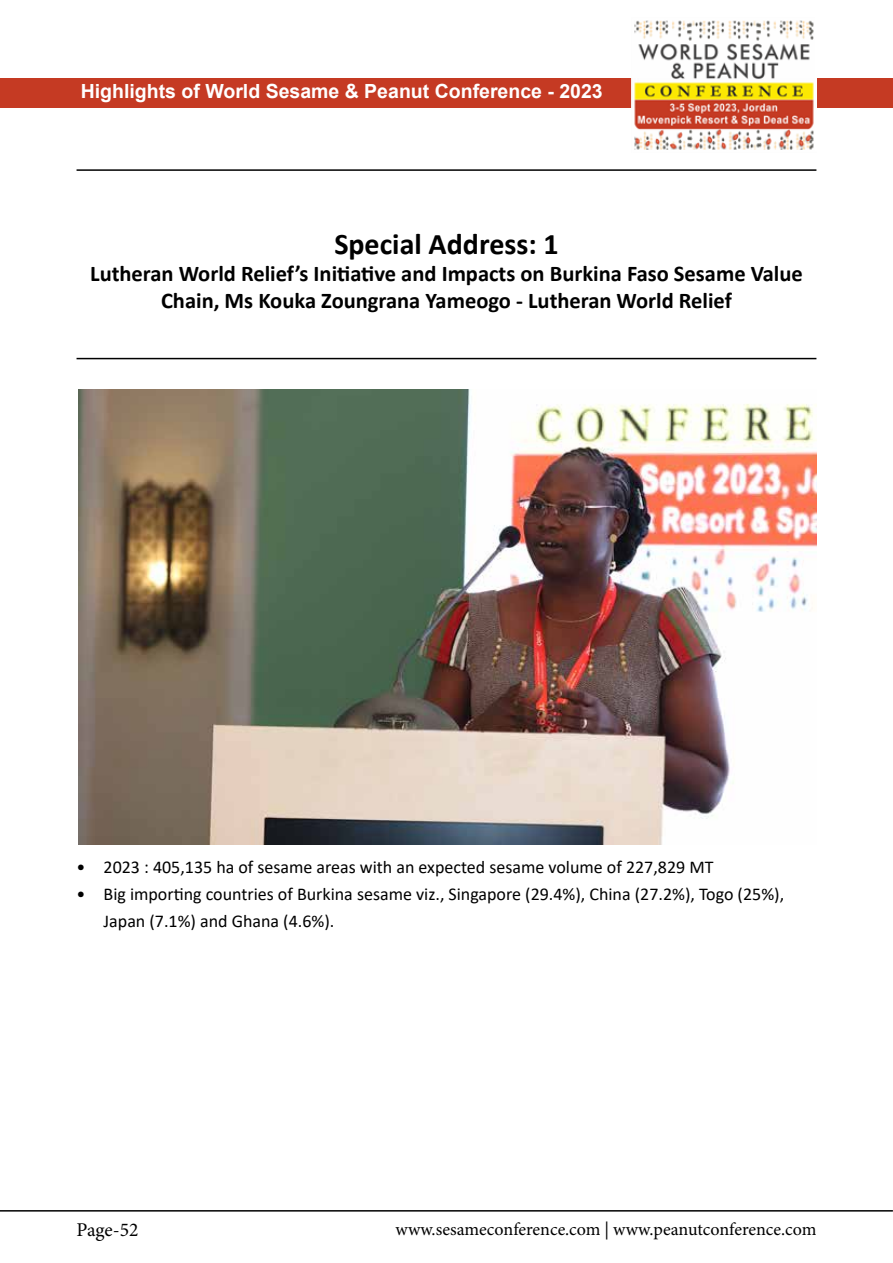
<style>
.page{position:relative;width:893px;height:1263px;background:#fff}
.page>*{position:absolute;margin:0;border:0;box-sizing:border-box;transform-origin:0 0}
.t1{font:700 30px "Calibri";color:#000}
.t2{font:700 22.5px/27px "Calibri";color:#000;text-align:center}
.t3{font:700 19.5px "Arial";color:#fff}
.t4{font:19.5px "Minion Pro";letter-spacing:-.005em;color:#000}
.t5{font:18px/27px "Calibri";color:#000}
.t6{font:18px "Minion Pro";color:#000}
</style>
<div class="page">
<div style="left:0;top:78px;width:892px;height:30px;background:#c53a23"></div>
<hr style="left:0;top:1210px;width:893px;height:1px;background:#000">
<img style="left:632px;top:20px;width:184px;height:130px">
<img style="left:79px;top:389px;width:737px;height:455px">
<hr style="left:77px;top:169px;width:739px;height:2px;background:#000">
<hr style="left:77px;top:358px;width:739px;height:1px;background:#000">
<p class="t3" style="left:81px;top:78px;width:523px">Highlights of World Sesame &amp; Peanut Conference - 2023</p>
<h1 class="t1" style="left:334px;top:222px;width:226px">Special Address: 1</h1>
<p class="t2" style="left:90px;top:259px;width:714px">Lutheran World Relief’s Initiative and Impacts on Burkina Faso Sesame Value<br>Chain, Ms Kouka Zoungrana Yameogo - Lutheran World Relief</p>
<p class="t5" style="left:77px;top:852px;width:638px">• 2023 : 405,135 ha of sesame areas with an expected sesame volume of 227,829 MT</p>
<p class="t5" style="left:104px;top:879px;width:682px;text-indent:-27px">• Big importing countries of Burkina sesame viz., Singapore (29.4%), China (27.2%), Togo (25%),<br>Japan (7.1%) and Ghana (4.6%).</p>
<p class="t4" style="left:77px;top:1216px;width:63px">Page-52</p>
<p class="t6" style="left:395px;top:1217px;width:422px">www.sesameconference.com | www.peanutconference.com</p>
</div>
